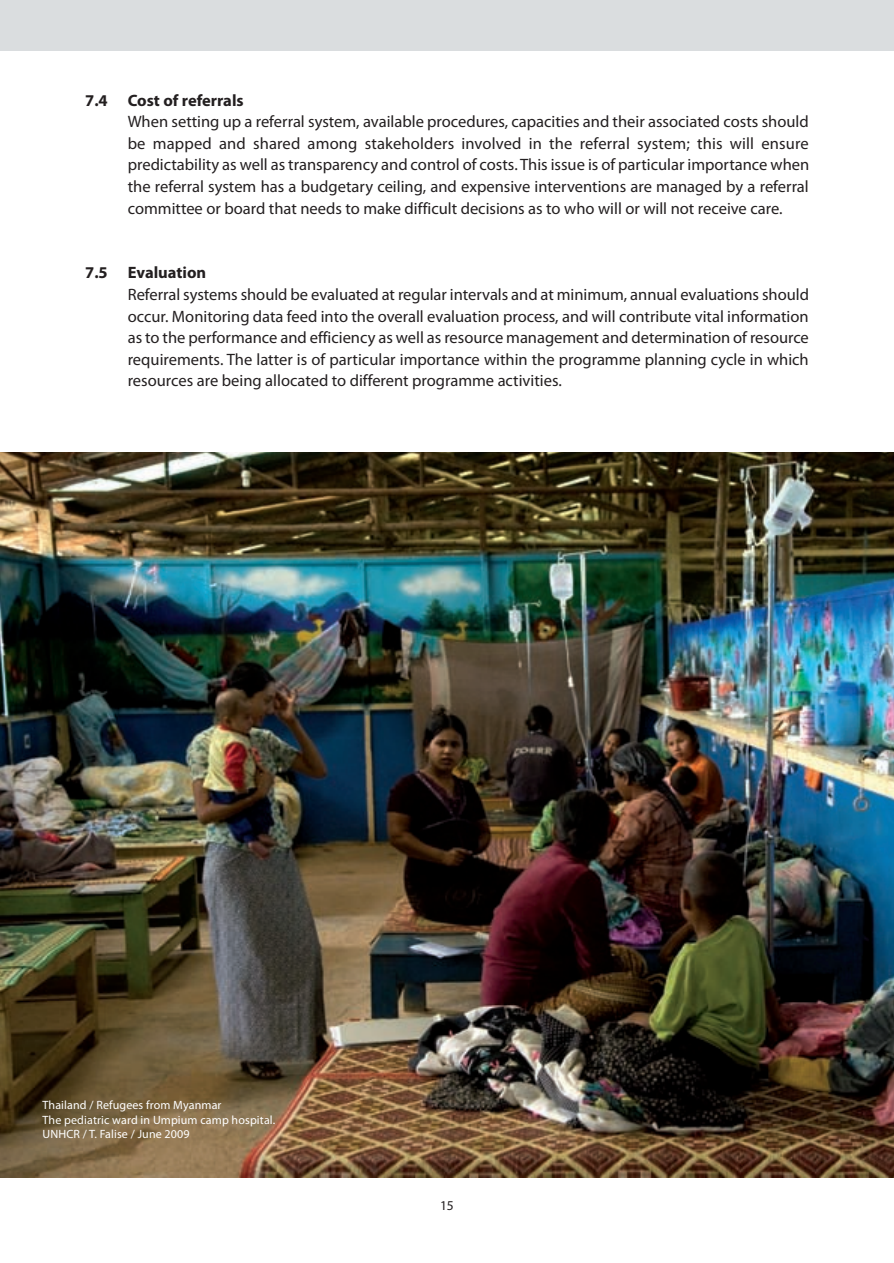
<style>
.page{position:relative;width:894px;height:1263px;background:#fff}
.page>*{position:absolute;margin:0;border:0;box-sizing:border-box;transform-origin:0 0}
.t1{font:16.5px/21.6px "Myriad Pro";color:#231f20;text-align:justify}
.t2{font:700 16.5px "Myriad Pro";color:#231f20}
.t3{font:13.5px "Myriad Pro";color:#231f20}
.t4{font:12px/14.4px "Myriad Pro";letter-spacing:.01em;color:#fff}
</style>
<div class="page">
<div style="left:0;top:0;width:893px;height:51px;background:#dadddf"></div>
<img style="left:0;top:452px;width:893px;height:726px">
<p class="t2" style="left:85px;top:94px;width:160px">7.4 Cost of referrals</p>
<p class="t1" style="left:128px;top:112px;width:682px">When setting up a referral system, available procedures, capacities and their associated costs should be mapped and shared among stakeholders involved in the referral system; this will ensure predictability as well as transparency and control of costs. This issue is of particular importance when the referral system has a budgetary ceiling, and expensive interventions are managed by a referral committee or board that needs to make difficult decisions as to who will or will not receive care.</p>
<p class="t2" style="left:85px;top:267px;width:122px">7.5 Evaluation</p>
<p class="t1" style="left:128px;top:285px;width:682px">Referral systems should be evaluated at regular intervals and at minimum, annual evaluations should occur. Monitoring data feed into the overall evaluation process, and will contribute vital information as to the performance and efficiency as well as resource management and determination of resource requirements. The latter is of particular importance within the programme planning cycle in which resources are being allocated to different programme activities.</p>
<p class="t4" style="left:43px;top:1099px;width:234px">Thailand / Refugees from Myanmar<br>The pediatric ward in Umpium camp hospital.<br>UNHCR / T. Falise / June 2009</p>
<p class="t3" style="left:440px;top:1201px;width:15px">15</p>
</div>
